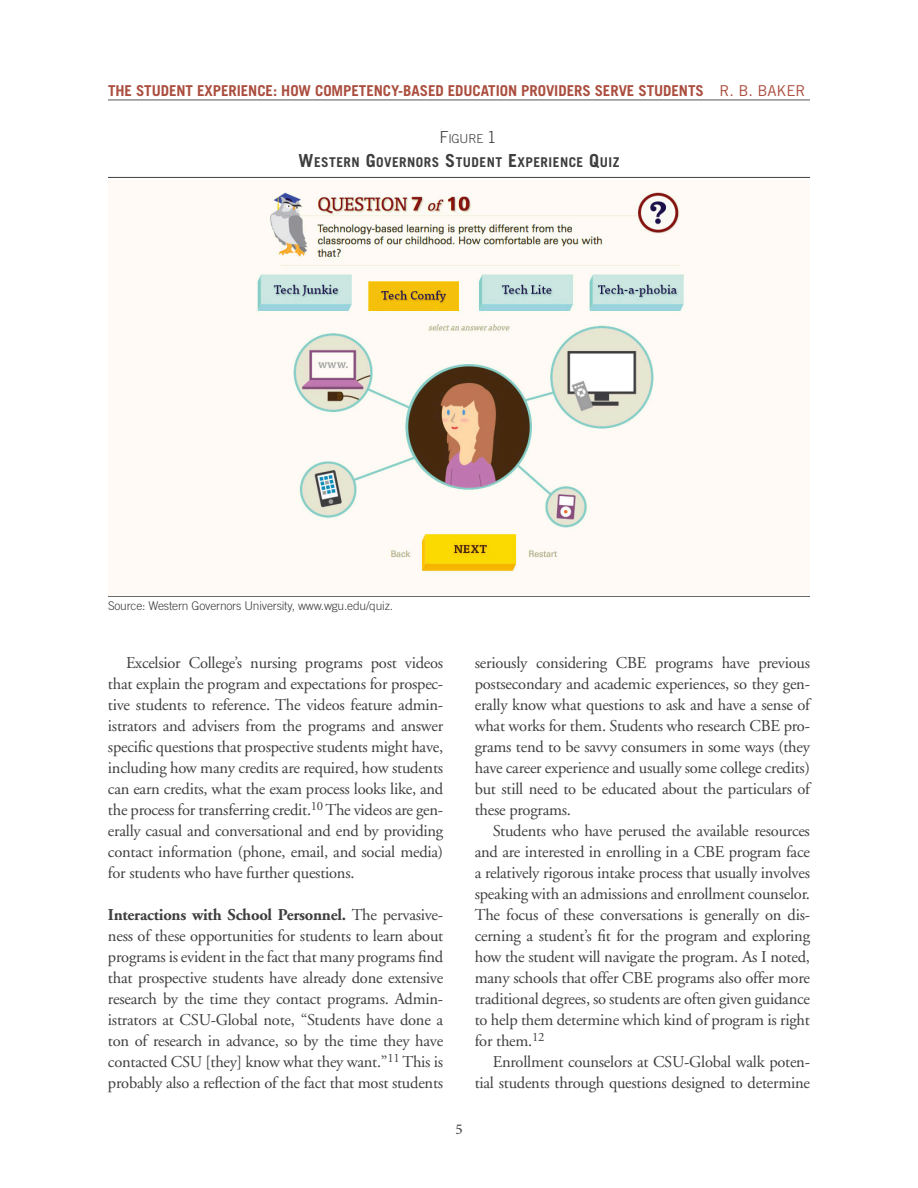
<style>
.page{position:relative;width:918px;height:1188px;background:#fff}
.page>*{position:absolute;margin:0;border:0;box-sizing:border-box;transform-origin:0 0}
.Body_Text{font:16.5px/21px "Adobe Garamond";letter-spacing:-.015em;color:#3e3e3f;text-align:justify}
.Subhead_B{font:16.5px/21px "Adobe Garamond";letter-spacing:-.015em;color:#3e3e3f;text-align:justify}
.t1{font:700 15px "Trade Gothic";letter-spacing:-.005em;color:#ab4e3f}
.t2{font:15px "Minion Pro";color:#3e3e3f}
.Table_Title_2{font:700 13.5px "Trade Gothic";letter-spacing:.035em;color:#3e3e3f}
.Table_Title_1{font:300 12.3px "Trade Gothic";letter-spacing:-.02em;color:#3e3e3f}
.Table_Source{font:300 12px "Trade Gothic";letter-spacing:-.015em;color:#3e3e3f}
.s1{font-weight:400}
.s2{font-size:16.5px}
.s3{font-size:18px}
.s4{font-weight:700}
</style>
<div class="page">
<hr style="left:108px;top:100px;width:702px;height:1px;background:#57585a">
<hr style="left:108px;top:177px;width:702px;height:1px;background:#3e3e3f">
<hr style="left:108px;top:596px;width:702px;height:1px;background:#3e3e3f">
<img style="left:254px;top:189px;width:432px;height:386px">
<p class="t1" style="left:108px;top:82px;width:699px">THE STUDENT EXPERIENCE: HOW COMPETENCY-BASED EDUCATION PROVIDERS SERVE STUDENTS <span class="s1">R. B. BAKER</span></p>
<p class="Table_Title_1" style="left:440px;top:131px;width:58px"><span class="s2">F</span>IGURE <span class="s2">1</span></p>
<p class="Table_Title_2" style="left:299px;top:154px;width:322px"><span class="s3">W</span>ESTERN <span class="s3">G</span>OVERNORS <span class="s3">S</span>TUDENT <span class="s3">E</span>XPERIENCE <span class="s3">Q</span>UIZ</p>
<p class="Table_Source" style="left:108px;top:599px;width:287px">Source: Western Governors University, www.wgu.edu/quiz.</p>
<p class="Body_Text" style="left:108px;top:652px;width:337px;text-indent:18px">Excelsior College’s nursing programs post videos that explain the program and expectations for prospec&shy;tive students to reference. The videos feature admin&shy;istrators and advisers from the programs and answer specific questions that prospective students might have, including how many credits are required, how students can earn credits, what the exam process looks like, and the process for transferring credit.<sup>10</sup> The videos are gen&shy;erally casual and conversational and end by providing contact information (phone, email, and social media) for students who have further questions.</p>
<p class="Subhead_B" style="left:108px;top:904px;width:337px"><span class="s4">Interactions with School Personnel.</span> The pervasive&shy;ness of these opportunities for students to learn about programs is evident in the fact that many programs find that prospective students have already done extensive research by the time they contact programs. Admin&shy;istrators at CSU-Global note, “Students have done a ton of research in advance, so by the time they have contacted CSU [they] know what they want.”<sup>11</sup> This is probably also a reflection of the fact that most students</p>
<p class="Subhead_B" style="left:475px;top:652px;width:337px">seriously considering CBE programs have previous postsecondary and academic experiences, so they gen&shy;erally know what questions to ask and have a sense of what works for them. Students who research CBE pro&shy;grams tend to be savvy consumers in some ways (they have career experience and usually some college credits) but still need to be educated about the particulars of these programs.</p>
<p class="Body_Text" style="left:475px;top:820px;width:337px;text-indent:18px">Students who have perused the available resources and are interested in enrolling in a CBE program face a relatively rigorous intake process that usually involves speaking with an admissions and enrollment counselor.<br>The focus of these conversations is generally on dis&shy;cerning a student’s fit for the program and exploring how the student will navigate the program. As I noted, many schools that offer CBE programs also offer more traditional degrees, so students are often given guidance to help them determine which kind of program is right for them.<sup>12</sup></p>
<p class="Body_Text" style="left:475px;top:1051px;width:337px;text-align:right">Enrollment counselors at CSU-Global walk poten&shy;tial students through questions designed to determine</p>
<p class="t2" style="left:455px;top:1119px;width:9px">5</p>
</div>
